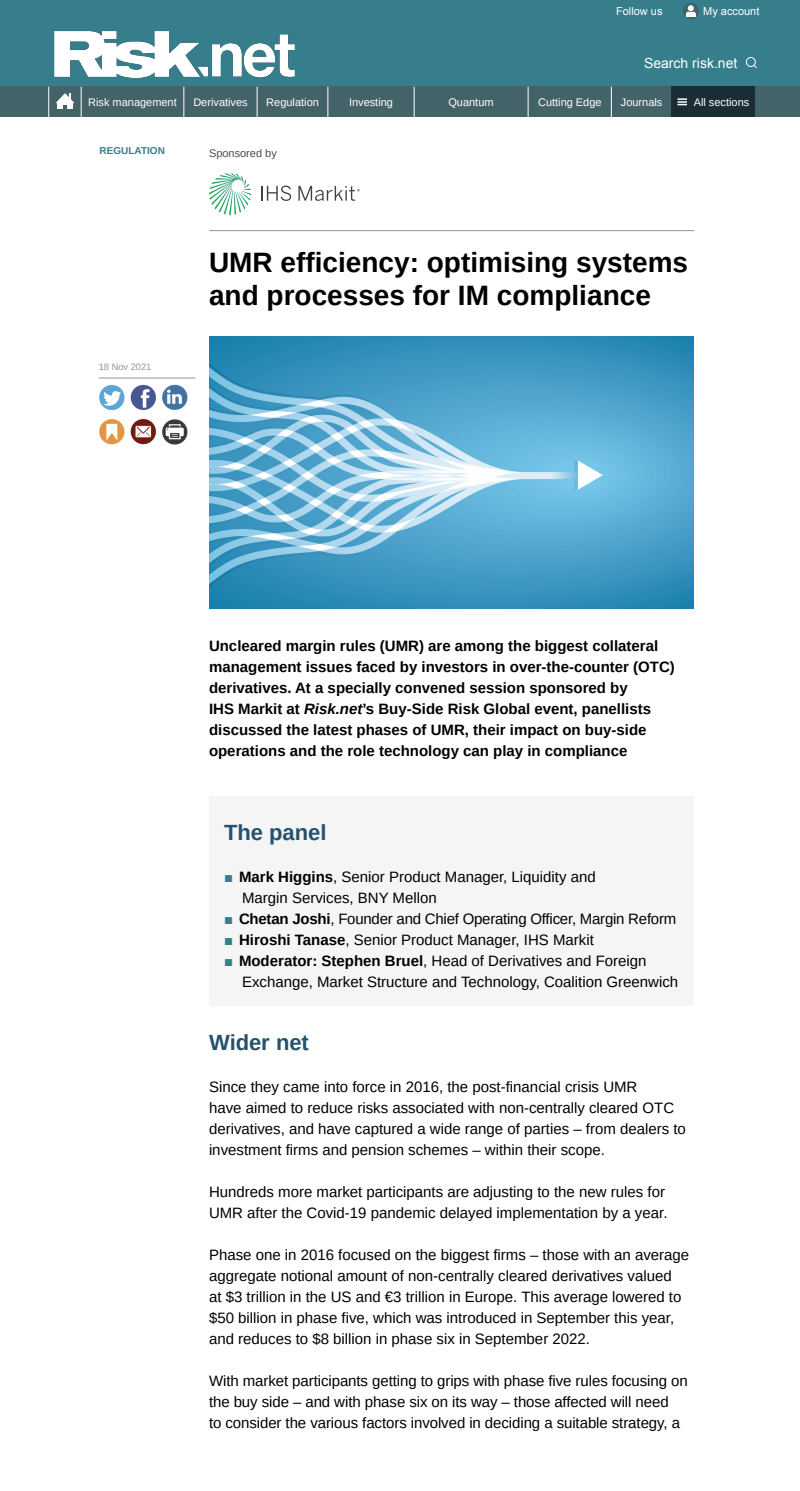
<style>
.page{position:relative;width:800px;height:1491px;background:#fff}
.page>*{position:absolute;margin:0;border:0;box-sizing:border-box;transform-origin:0 0}
.t1{font:700 28px/33px "Arimo";color:#000}
.Body{font:700 22px "Arimo";letter-spacing:-.005em;color:#25516d}
.Body-2{font:15px/21px "Arimo";color:#000}
.Body-3{font:700 15px/21px "Arimo";color:#000}
.t2{font:14px "Arial";color:#fff}
.t3{font:11px "Arimo";color:#fff}
.t4{font:11px "Arial";color:#fff}
.t5{font:11px "Arimo";color:#4d4d4d}
.t6{font:700 10px "Arimo";color:#367e8c}
.t7{font:9.3px "Arimo";color:#939598}
.s1{font-style:italic}
.s2{font-family:"Arial";font-weight:900;color:#367e8c}
.s3{font-weight:700}
</style>
<div class="page">
<img style="left:99px;top:384px;width:89px;height:61px">
<hr style="left:99px;top:378px;width:96px;height:1px;background:#939598">
<div style="left:0;top:0;width:800px;height:100px;background:#367e8c"></div>
<img style="left:54px;top:31px;width:240px;height:46px">
<div style="left:746px;top:57px;width:10px;height:10px;border:1px solid #fff;border-radius:50%"></div>
<svg style="left:753px;top:64px;width:4px;height:4px"></svg>
<div style="left:0;top:87px;width:800px;height:30px;background:#446369"></div>
<div style="left:672px;top:87px;width:83px;height:30px;background:#1a2d34"></div>
<hr style="left:81px;top:87px;width:1px;height:30px;background:#fff">
<hr style="left:49px;top:87px;width:1px;height:30px;background:#fff">
<hr style="left:184px;top:87px;width:1px;height:30px;background:#fff">
<hr style="left:257px;top:87px;width:1px;height:30px;background:#fff">
<hr style="left:328px;top:87px;width:1px;height:30px;background:#fff">
<hr style="left:414px;top:87px;width:1px;height:30px;background:#fff">
<hr style="left:528px;top:87px;width:1px;height:30px;background:#fff">
<hr style="left:611px;top:87px;width:1px;height:30px;background:#fff">
<svg style="left:678px;top:98px;width:9px;height:7px"></svg>
<svg style="left:56px;top:93px;width:19px;height:16px"></svg>
<svg style="left:683px;top:3px;width:16px;height:17px"></svg>
<svg style="left:686px;top:5px;width:10px;height:11px"></svg>
<hr style="left:209px;top:230px;width:485px;height:1px;background:#939598">
<svg style="left:209px;top:174px;width:42px;height:41px"></svg>
<svg style="left:262px;top:186px;width:29px;height:15px"></svg>
<svg style="left:298px;top:186px;width:62px;height:15px"></svg>
<div style="left:209px;top:796px;width:485px;height:210px;background:#f4f5f4"></div>
<img style="left:209px;top:336px;width:485px;height:273px">
<p class="t4" style="left:616px;top:4px;width:48px">Follow us</p>
<p class="t4" style="left:703px;top:4px;width:58px">My account</p>
<p class="t2" style="left:644px;top:54px;width:95px">Search risk.net</p>
<p class="t3" style="left:88px;top:96px;width:90px">Risk management</p>
<p class="t3" style="left:193px;top:96px;width:56px">Derivatives</p>
<p class="t3" style="left:266px;top:96px;width:54px">Regulation</p>
<p class="t3" style="left:349px;top:96px;width:46px">Investing</p>
<p class="t3" style="left:448px;top:96px;width:47px">Quantum</p>
<p class="t3" style="left:538px;top:96px;width:65px">Cutting Edge</p>
<p class="t3" style="left:621px;top:96px;width:43px">Journals</p>
<p class="t3" style="left:694px;top:96px;width:57px">All sections</p>
<p class="t6" style="left:100px;top:145px;width:67px">REGULATION</p>
<p class="t5" style="left:209px;top:147px;width:69px">Sponsored by</p>
<p class="t7" style="left:99px;top:362px;width:54px">18 Nov 2021</p>
<p class="t1" style="left:209px;top:246px;width:481px">UMR efficiency: optimising systems and processes for IM compliance</p>
<p class="Body-3" style="left:209px;top:635px;width:467px">Uncleared margin rules (UMR) are among the biggest collateral management issues faced by investors in over-the-counter (OTC) derivatives. At a specially convened session sponsored by<br>IHS Markit at <span class="s1">Risk.net</span>’s Buy-Side Risk Global event, panellists discussed the latest phases of UMR, their impact on buy-side operations and the role technology can play in compliance</p>
<p class="Body" style="left:224px;top:820px;width:104px">The panel</p>
<p class="Body-2" style="left:242px;top:867px;width:355px;text-indent:-18px"><span class="s2">■</span> <span class="s3">Mark Higgins</span>, Senior Product Manager, Liquidity and<br>Margin Services, BNY Mellon</p>
<p class="Body-2" style="left:224px;top:909px;width:454px"><span class="s2">■</span> <span class="s3">Chetan Joshi</span>, Founder and Chief Operating Officer, Margin Reform</p>
<p class="Body-2" style="left:224px;top:930px;width:371px"><span class="s2">■</span> <span class="s3">Hiroshi Tanase</span>, Senior Product Manager, IHS Markit</p>
<p class="Body-2" style="left:242px;top:951px;width:438px;text-indent:-18px"><span class="s2">■</span> <span class="s3">Moderator: Stephen Bruel</span>, Head of Derivatives and Foreign<br>Exchange, Market Structure and Technology, Coalition Greenwich</p>
<p class="Body" style="left:209px;top:1030px;width:101px">Wider net</p>
<p class="Body-2" style="left:209px;top:1077px;width:478px">Since they came into force in 2016, the post-financial crisis UMR<br>have aimed to reduce risks associated with non-centrally cleared OTC derivatives, and have captured a wide range of parties – from dealers to investment firms and pension schemes – within their scope.</p>
<p class="Body-2" style="left:209px;top:1182px;width:460px">Hundreds more market participants are adjusting to the new rules for<br>UMR after the Covid‑19 pandemic delayed implementation by a year.</p>
<p class="Body-2" style="left:209px;top:1245px;width:482px">Phase one in 2016 focused on the biggest firms – those with an average aggregate notional amount of non-centrally cleared derivatives valued<br>at $3 trillion in the US and €3 trillion in Europe. This average lowered to $50 billion in phase five, which was introduced in September this year, and reduces to $8 billion in phase six in September 2022.</p>
<p class="Body-2" style="left:209px;top:1371px;width:480px">With market participants getting to grips with phase five rules focusing on the buy side – and with phase six on its way – those affected will need<br>to consider the various factors involved in deciding a suitable strategy, a</p>
</div>
